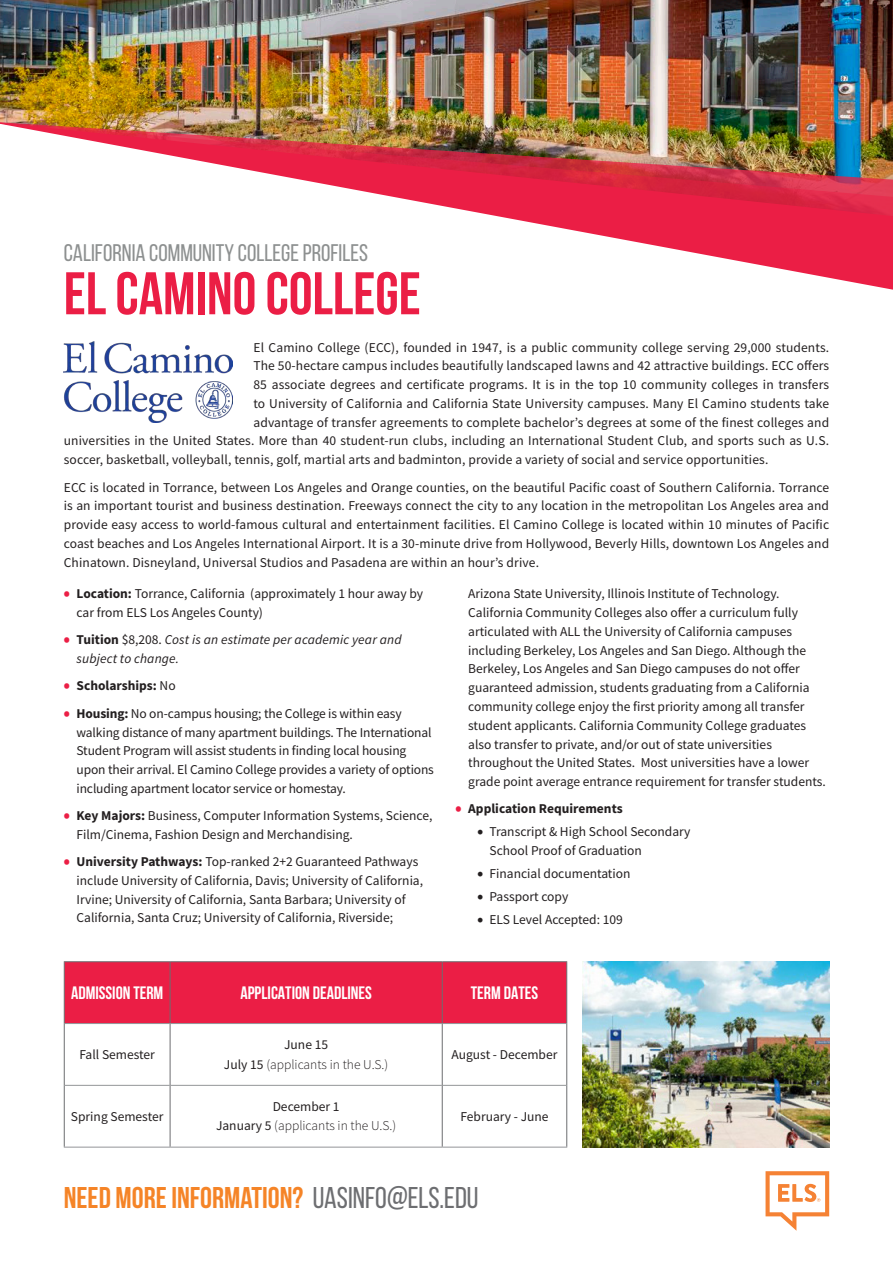
<style>
.page{position:relative;width:893px;height:1263px;background:#fff}
.page>*{position:absolute;margin:0;border:0;box-sizing:border-box;transform-origin:0 0}
.t1{font:700 60px "Bebas Neue";color:#eb1e45}
.t2{font:700 30px "Bebas Neue";color:#f58427}
.t3{font:24px "Bebas Neue";color:#8d9090}
.ILSC_Table_Head{font:700 18px "Bebas Neue";color:#fff}
.ILSC_Table_Head-2{font:13.5px/18.8px "Source Sans Pro";color:#231f20}
.t4{font:italic 13.5px/18.8px "Source Sans Pro";letter-spacing:.01em;color:#231f20}
.ILSC_Table_Head-3{font:300 13.5px "Source Sans Pro";color:#231f20}
.t5{font:700 13.5px "Source Sans Pro";color:#231f20}
.s1{font-family:"Berlin Sans FB";color:#eb1e45}
.s2{font-weight:700}
.s3{font-family:"Berlin Sans FB";font-style:normal;color:#eb1e45}
.s4{font-weight:700;font-style:normal}
.s5{font-style:normal}
.s6{font-family:"Berlin Sans FB";font-weight:400;color:#eb1e45}
.s7{font-weight:400}
.s8{font-family:"Minion Pro";font-size:18px}
.s9{font-weight:400;color:#6d6e71}
</style>
<div class="page">
<svg style="left:765px;top:1171px;width:64px;height:60px"></svg>
<img style="left:0;top:0;width:893px;height:121px">
<img style="left:0;top:123px;width:893px;height:167px">
<div style="left:65px;top:962px;width:501px;height:61px;background:#eb1e45"></div>
<svg style="left:65px;top:1024px;width:501px;height:123px"></svg>
<hr style="left:65px;top:1023px;width:105px;height:1px;background:#939598">
<hr style="left:171px;top:1023px;width:271px;height:1px;background:#939598">
<hr style="left:443px;top:1023px;width:123px;height:1px;background:#939598">
<hr style="left:65px;top:1085px;width:105px;height:1px;background:#939598">
<hr style="left:171px;top:1085px;width:271px;height:1px;background:#939598">
<hr style="left:443px;top:1085px;width:123px;height:1px;background:#939598">
<hr style="left:64px;top:1147px;width:106px;height:1px;background:#939598">
<hr style="left:170px;top:1147px;width:272px;height:1px;background:#939598">
<hr style="left:442px;top:1147px;width:125px;height:1px;background:#939598">
<hr style="left:64px;top:961px;width:106px;height:1px;background:#6c6d70">
<hr style="left:64px;top:962px;width:1px;height:61px;background:#6c6d70">
<hr style="left:170px;top:961px;width:272px;height:1px;background:#6c6d70">
<hr style="left:170px;top:962px;width:1px;height:61px;background:#6c6d70">
<hr style="left:442px;top:961px;width:125px;height:1px;background:#6c6d70">
<hr style="left:442px;top:962px;width:1px;height:61px;background:#6c6d70">
<hr style="left:566px;top:962px;width:1px;height:61px;background:#6c6d70">
<hr style="left:64px;top:1023px;width:1px;height:62px;background:#6c6d70">
<hr style="left:170px;top:1023px;width:1px;height:62px;background:#6c6d70">
<hr style="left:442px;top:1023px;width:1px;height:62px;background:#6c6d70">
<hr style="left:566px;top:1023px;width:1px;height:62px;background:#6c6d70">
<hr style="left:64px;top:1085px;width:1px;height:62px;background:#6c6d70">
<hr style="left:170px;top:1085px;width:1px;height:62px;background:#6c6d70">
<hr style="left:442px;top:1085px;width:1px;height:62px;background:#6c6d70">
<hr style="left:566px;top:1085px;width:1px;height:62px;background:#6c6d70">
<img style="left:583px;top:961px;width:246px;height:186px">
<img style="left:64px;top:342px;width:168px;height:80px">
<p class="t3" style="left:64px;top:240px;width:306px">CALIFORNIA COMMUNITY COLLEGE PROFILES</p>
<p class="t1" style="left:64px;top:261px;width:359px">EL CAMINO COLLEGE</p>
<p class="ILSC_Table_Head-2" style="left:253px;top:338px;width:577px">El Camino College (ECC), founded in 1947, is a public community college serving 29,000 students.</p>
<p class="ILSC_Table_Head-2" style="left:253px;top:356px;width:577px">The 50-hectare campus includes beautifully landscaped lawns and 42 attractive buildings. ECC offers</p>
<p class="ILSC_Table_Head-2" style="left:253px;top:375px;width:577px">85 associate degrees and certificate programs. It is in the top 10 community colleges in transfers</p>
<p class="ILSC_Table_Head-2" style="left:253px;top:394px;width:577px">to University of California and California State University campuses. Many El Camino students take</p>
<p class="ILSC_Table_Head-2" style="left:253px;top:413px;width:577px">advantage of transfer agreements to complete bachelor’s degrees at some of the finest colleges and</p>
<p class="ILSC_Table_Head-2" style="left:64px;top:432px;width:767px">universities in the United States. More than 40 student-run clubs, including an International Student Club, and sports such as U.S.</p>
<p class="ILSC_Table_Head-2" style="left:64px;top:450px;width:706px">soccer, basketball, volleyball, tennis, golf, martial arts and badminton, provide a variety of social and service opportunities.</p>
<p class="ILSC_Table_Head-2" style="left:64px;top:478px;width:767px;text-align:justify">ECC is located in Torrance, between Los Angeles and Orange counties, on the beautiful Pacific coast of Southern California. Torrance is an important tourist and business destination. Freeways connect the city to any location in the metropolitan Los Angeles area and provide easy access to world-famous cultural and entertainment facilities. El Camino College is located within 10 minutes of Pacific coast beaches and Los Angeles International Airport. It is a 30-minute drive from Hollywood, Beverly Hills, downtown Los Angeles and Chinatown. Disneyland, Universal Studios and Pasadena are within an hour’s drive.</p>
<p class="ILSC_Table_Head-2" style="left:77px;top:584px;width:348px;text-indent:-13px"><span class="s1">•</span> <span class="s2">Location:</span> Torrance, California (approximately 1 hour away by car from ELS Los Angeles County)</p>
<p class="t4" style="left:77px;top:630px;width:327px;text-indent:-13px"><span class="s3">•</span> <span class="s4">Tuition</span> <span class="s5">$8,208.</span> Cost is an estimate per academic year and subject to change.</p>
<p class="t5" style="left:64px;top:677px;width:113px"><span class="s6">•</span> Scholarships: <span class="s7">No</span></p>
<p class="ILSC_Table_Head-2" style="left:77px;top:704px;width:359px;text-indent:-13px"><span class="s1">•</span> <span class="s2">Housing:</span> No on-campus housing; the College is within easy walking distance of many apartment buildings. The International Student Program will assist students in finding local housing upon their arrival. El Camino College provides a variety of options including apartment locator service or homestay.</p>
<p class="ILSC_Table_Head-2" style="left:77px;top:806px;width:357px;text-indent:-13px"><span class="s1">•</span> <span class="s2">Key Majors:</span> Business, Computer Information Systems, Science,<br>Film/Cinema, Fashion Design and Merchandising.</p>
<p class="ILSC_Table_Head-2" style="left:77px;top:852px;width:348px;text-indent:-13px"><span class="s1">•</span> <span class="s2">University Pathways:</span> Top-ranked 2+2 Guaranteed Pathways include University of California, Davis; University of California, Irvine; University of California, Santa Barbara; University of California, Santa Cruz; University of California, Riverside;</p>
<p class="ILSC_Table_Head-2" style="left:468px;top:584px;width:359px">Arizona State University, Illinois Institute of Technology.<br>California Community Colleges also offer a curriculum fully articulated with ALL the University of California campuses including Berkeley, Los Angeles and San Diego. Although the Berkeley, Los Angeles and San Diego campuses do not offer guaranteed admission, students graduating from a California community college enjoy the first priority among all transfer student applicants. California Community College graduates also transfer to private, and/or out of state universities throughout the United States. Most universities have a lower grade point average entrance requirement for transfer students.</p>
<p class="t5" style="left:455px;top:800px;width:169px"><span class="s6">•</span> Application Requirements</p>
<p class="ILSC_Table_Head-2" style="left:489px;top:822px;width:202px;text-indent:-13px"><span class="s8">•</span> Transcript &amp; High School Secondary<br>School Proof of Graduation</p>
<p class="ILSC_Table_Head-2" style="left:477px;top:864px;width:155px"><span class="s8">•</span> Financial documentation</p>
<p class="ILSC_Table_Head-2" style="left:477px;top:887px;width:93px"><span class="s8">•</span> Passport copy</p>
<p class="ILSC_Table_Head-2" style="left:477px;top:910px;width:148px"><span class="s8">•</span> ELS Level Accepted: 109</p>
<p class="ILSC_Table_Head" style="left:71px;top:983px;width:94px">ADMISSION TERM</p>
<p class="ILSC_Table_Head" style="left:240px;top:983px;width:133px">APPLICATION DEADLINES</p>
<p class="ILSC_Table_Head" style="left:471px;top:983px;width:69px">TERM DATES</p>
<p class="ILSC_Table_Head-2" style="left:79px;top:1045px;width:77px">Fall Semester</p>
<p class="ILSC_Table_Head-2" style="left:71px;top:1107px;width:94px">Spring Semester</p>
<p class="ILSC_Table_Head-2" style="left:284px;top:1035px;width:46px">June 15</p>
<p class="ILSC_Table_Head-3" style="left:224px;top:1056px;width:166px"><span class="s7">July 15</span> (applicants in the U.S.)</p>
<p class="ILSC_Table_Head-2" style="left:273px;top:1097px;width:69px">December 1</p>
<p class="ILSC_Table_Head-3" style="left:216px;top:1117px;width:182px"><span class="s7">January 5</span> (applicants in the U.S.)</p>
<p class="ILSC_Table_Head-2" style="left:452px;top:1045px;width:107px">August - December</p>
<p class="ILSC_Table_Head-2" style="left:460px;top:1107px;width:90px">February - June</p>
<p class="t2" style="left:64px;top:1181px;width:416px">NEED MORE INFORMATION? <span class="s9">UASINFO@ELS.EDU</span></p>
</div>
